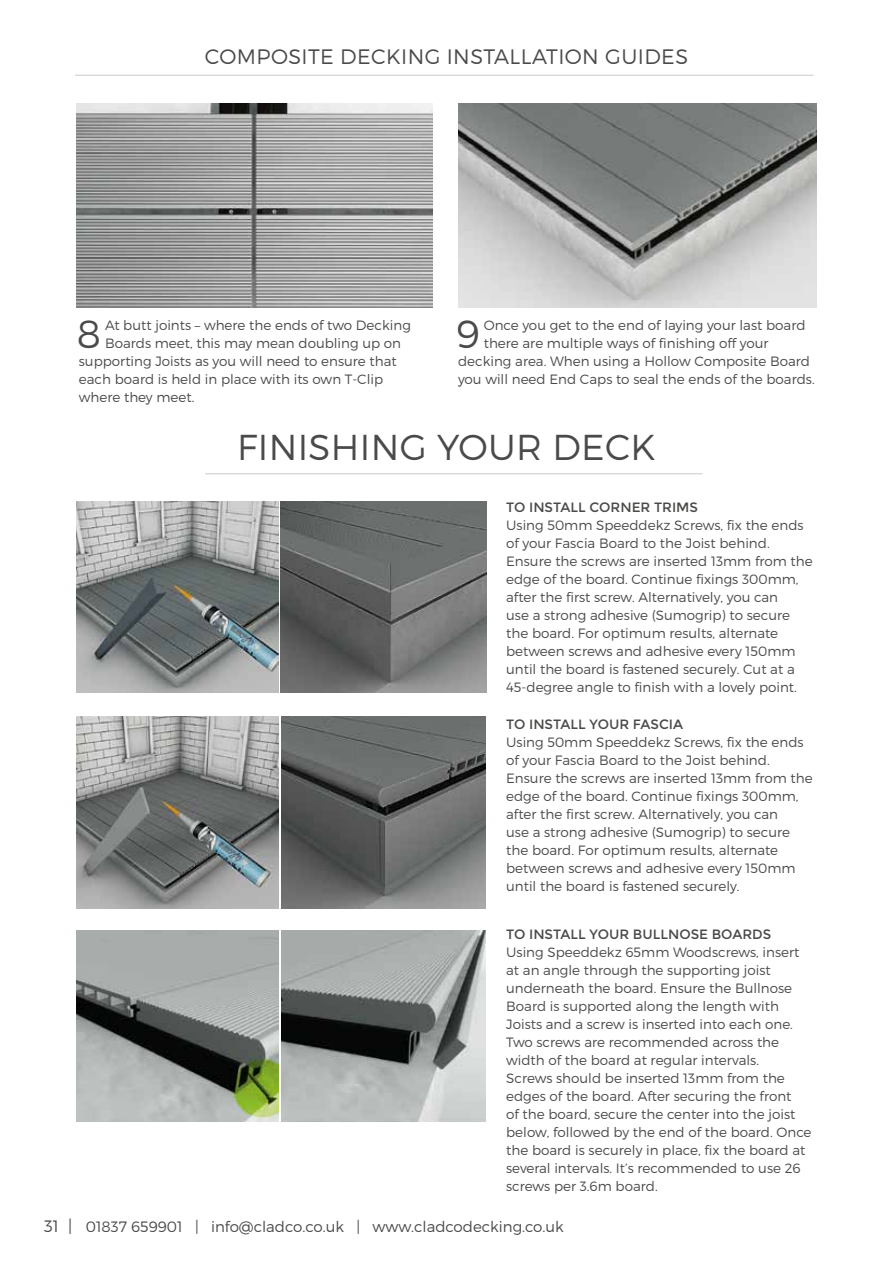
<style>
.page{position:relative;width:893px;height:1263px;background:#fff}
.page>*{position:absolute;margin:0;border:0;box-sizing:border-box;transform-origin:0 0}
.t1{font:300 39.15px "Montserrat";color:#4a4a49}
.t2{font:300 36px "Montserrat";letter-spacing:.01em;color:#4a4a49}
.t3{font:300 20.85px "Montserrat";letter-spacing:.02em;color:#4a4a49}
.t4{font:300 15px "Montserrat";color:#4a4a49}
.t5{font:300 13.5px/18px "Montserrat";color:#4a4a49}
.t6{font:13.5px "Montserrat";color:#4a4a49}
.s1{font-size:16.5px}
</style>
<div class="page">
<hr style="left:75px;top:75px;width:739px;height:1px;background:#d0d0d0">
<img style="left:458px;top:104px;width:358px;height:204px">
<img style="left:77px;top:104px;width:355px;height:204px">
<hr style="left:205px;top:473px;width:498px;height:1px;background:#d0d0d0">
<img style="left:77px;top:501px;width:201px;height:191px">
<img style="left:281px;top:501px;width:205px;height:191px">
<img style="left:77px;top:717px;width:202px;height:191px">
<img style="left:281px;top:717px;width:205px;height:191px">
<img style="left:77px;top:930px;width:201px;height:191px">
<img style="left:282px;top:930px;width:204px;height:191px">
<h3 class="t3" style="left:205px;top:44px;width:485px">COMPOSITE DECKING INSTALLATION GUIDES</h3>
<h1 class="t1" style="left:77px;top:310px;width:26px">8</h1>
<p class="t5" style="left:105px;top:315px;width:307px">At butt joints – where the ends of two Decking</p>
<p class="t5" style="left:105px;top:333px;width:298px">Boards meet, this may mean doubling up on</p>
<p class="t5" style="left:79px;top:351px;width:319px">supporting Joists as you will need to ensure that</p>
<p class="t5" style="left:79px;top:369px;width:306px">each board is held in place with its own T-Clip</p>
<p class="t5" style="left:79px;top:387px;width:117px">where they meet.</p>
<h1 class="t1" style="left:456px;top:310px;width:25px">9</h1>
<p class="t5" style="left:484px;top:315px;width:323px">Once you get to the end of laying your last board</p>
<p class="t5" style="left:484px;top:333px;width:286px">there are multiple ways of finishing off your</p>
<p class="t5" style="left:458px;top:351px;width:353px">decking area. When using a Hollow Composite Board</p>
<p class="t5" style="left:458px;top:369px;width:358px">you will need End Caps to seal the ends of the boards.</p>
<h2 class="t2" style="left:237px;top:425px;width:420px">FINISHING YOUR DECK</h2>
<p class="t6" style="left:506px;top:499px;width:193px">TO INSTALL CORNER TRIMS</p>
<p class="t5" style="left:506px;top:516px;width:308px">Using 50mm Speeddekz Screws, fix the ends of your Fascia Board to the Joist behind.<br>Ensure the screws are inserted 13mm from the edge of the board. Continue fixings 300mm, after the first screw. Alternatively, you can<br>use a strong adhesive (Sumogrip) to secure the board. For optimum results, alternate between screws and adhesive every 150mm until the board is fastened securely. Cut at a 45-degree angle to finish with a lovely point.</p>
<p class="t6" style="left:506px;top:716px;width:178px">TO INSTALL YOUR FASCIA</p>
<p class="t5" style="left:506px;top:733px;width:308px">Using 50mm Speeddekz Screws, fix the ends of your Fascia Board to the Joist behind.<br>Ensure the screws are inserted 13mm from the edge of the board. Continue fixings 300mm, after the first screw. Alternatively, you can<br>use a strong adhesive (Sumogrip) to secure the board. For optimum results, alternate between screws and adhesive every 150mm until the board is fastened securely.</p>
<p class="t6" style="left:506px;top:927px;width:267px">TO INSTALL YOUR BULLNOSE BOARDS</p>
<p class="t5" style="left:506px;top:943px;width:307px">Using Speeddekz 65mm Woodscrews, insert at an angle through the supporting joist underneath the board. Ensure the Bullnose Board is supported along the length with Joists and a screw is inserted into each one.<br>Two screws are recommended across the width of the board at regular intervals.<br>Screws should be inserted 13mm from the edges of the board. After securing the front<br>of the board, secure the center into the joist below, followed by the end of the board. Once the board is securely in place, fix the board at several intervals. It’s recommended to use 26 screws per 3.6m board.</p>
<p class="t4" style="left:44px;top:1218px;width:521px"><span class="s1">31 |</span> 01837 659901 | info@cladco.co.uk | www.cladcodecking.co.uk</p>
</div>
